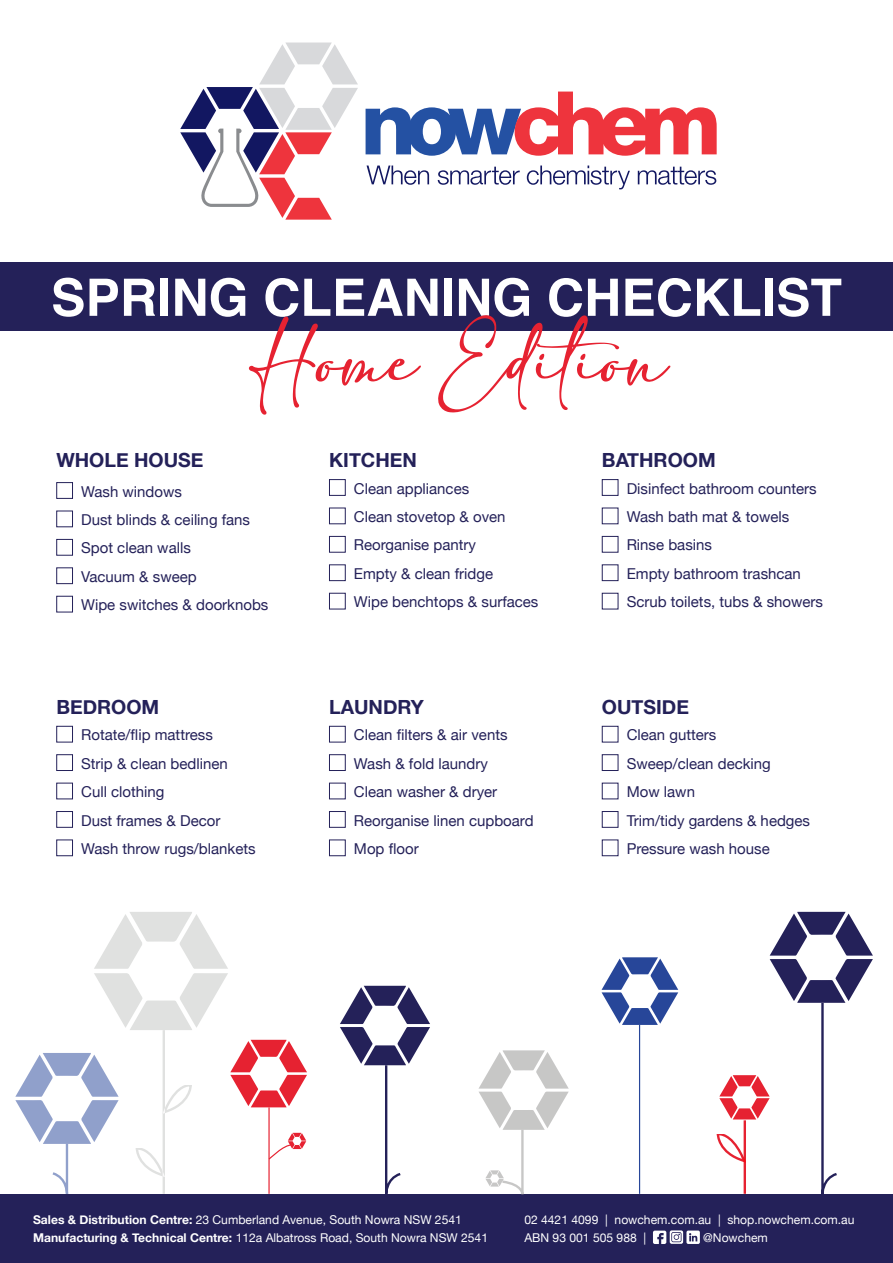
<style>
.page{position:relative;width:893px;height:1263px;background:#fff}
.page>*{position:absolute;margin:0;border:0;box-sizing:border-box;transform-origin:0 0}
.t1{font:53.4px "adelia";color:#e62231}
.t2{font:700 51.6px "Helvetica";color:#fff}
.t3{font:700 19.5px "Helvetica Neue";color:#242159}
.t4{font:15px/28.3px "Helvetica Neue";color:#242159}
.t5{font:12.15px/17.5px "Helvetica Neue";color:#fff}
.s1{font-weight:700}
</style>
<div class="page">
<div style="left:0;top:1194px;width:893px;height:69px;background:#242159"></div>
<svg style="left:367px;top:166px;width:62px;height:19px"></svg>
<svg style="left:438px;top:167px;width:82px;height:18px"></svg>
<svg style="left:527px;top:166px;width:103px;height:23px"></svg>
<svg style="left:638px;top:167px;width:78px;height:18px"></svg>
<svg style="left:366px;top:92px;width:351px;height:64px"></svg>
<svg style="left:180px;top:43px;width:178px;height:177px"></svg>
<div style="left:0;top:262px;width:893px;height:69px;background:#242159"></div>
<svg style="left:230px;top:1040px;width:77px;height:67px"></svg>
<svg style="left:94px;top:912px;width:134px;height:118px"></svg>
<svg style="left:15px;top:1053px;width:104px;height:141px"></svg>
<hr style="left:163px;top:1030px;width:2px;height:164px;background:#e0e1e0">
<svg style="left:162px;top:1085px;width:30px;height:30px"></svg>
<svg style="left:135px;top:1148px;width:30px;height:30px"></svg>
<hr style="left:268px;top:1107px;width:2px;height:87px;background:#e62231">
<svg style="left:268px;top:1133px;width:38px;height:27px"></svg>
<svg style="left:340px;top:986px;width:90px;height:208px"></svg>
<svg style="left:601px;top:957px;width:77px;height:68px"></svg>
<svg style="left:716px;top:912px;width:157px;height:282px"></svg>
<hr style="left:639px;top:1025px;width:1px;height:169px;background:#274699">
<svg style="left:478px;top:1050px;width:91px;height:145px"></svg>
<div style="left:56px;top:482px;width:17px;height:17px;border:1px solid #242159"></div>
<div style="left:56px;top:511px;width:17px;height:16px;border:1px solid #242159"></div>
<div style="left:56px;top:539px;width:17px;height:16px;border:1px solid #242159"></div>
<div style="left:56px;top:567px;width:17px;height:17px;border:1px solid #242159"></div>
<div style="left:56px;top:596px;width:17px;height:16px;border:1px solid #242159"></div>
<div style="left:329px;top:479px;width:17px;height:17px;border:1px solid #242159"></div>
<div style="left:329px;top:508px;width:17px;height:16px;border:1px solid #242159"></div>
<div style="left:329px;top:536px;width:17px;height:16px;border:1px solid #242159"></div>
<div style="left:329px;top:564px;width:17px;height:17px;border:1px solid #242159"></div>
<div style="left:329px;top:593px;width:17px;height:16px;border:1px solid #242159"></div>
<div style="left:602px;top:479px;width:16px;height:17px;border:1px solid #242159"></div>
<div style="left:602px;top:508px;width:16px;height:16px;border:1px solid #242159"></div>
<div style="left:602px;top:536px;width:16px;height:16px;border:1px solid #242159"></div>
<div style="left:602px;top:564px;width:16px;height:17px;border:1px solid #242159"></div>
<div style="left:602px;top:593px;width:16px;height:16px;border:1px solid #242159"></div>
<div style="left:56px;top:726px;width:17px;height:16px;border:1px solid #242159"></div>
<div style="left:56px;top:754px;width:17px;height:17px;border:1px solid #242159"></div>
<div style="left:56px;top:783px;width:17px;height:16px;border:1px solid #242159"></div>
<div style="left:56px;top:811px;width:17px;height:17px;border:1px solid #242159"></div>
<div style="left:56px;top:840px;width:17px;height:16px;border:1px solid #242159"></div>
<div style="left:329px;top:726px;width:17px;height:16px;border:1px solid #242159"></div>
<div style="left:329px;top:754px;width:17px;height:17px;border:1px solid #242159"></div>
<div style="left:329px;top:783px;width:17px;height:16px;border:1px solid #242159"></div>
<div style="left:329px;top:811px;width:17px;height:17px;border:1px solid #242159"></div>
<div style="left:329px;top:840px;width:17px;height:16px;border:1px solid #242159"></div>
<div style="left:602px;top:726px;width:16px;height:16px;border:1px solid #242159"></div>
<div style="left:602px;top:754px;width:16px;height:17px;border:1px solid #242159"></div>
<div style="left:602px;top:783px;width:16px;height:16px;border:1px solid #242159"></div>
<div style="left:602px;top:811px;width:16px;height:17px;border:1px solid #242159"></div>
<div style="left:602px;top:840px;width:16px;height:16px;border:1px solid #242159"></div>
<svg style="left:653px;top:1230px;width:47px;height:14px"></svg>
<h2 class="t2" style="left:51px;top:256px;width:792px">SPRING CLEANING CHECKLIST</h2>
<h1 class="t1" style="left:249px;top:333px;width:420px">Home Edition</h1>
<h3 class="t3" style="left:56px;top:445px;width:149px">WHOLE HOUSE</h3>
<p class="t4" style="left:81px;top:478px;width:189px">Wash windows<br>Dust blinds &amp; ceiling fans<br>Spot clean walls<br>Vacuum &amp; sweep<br>Wipe switches &amp; doorknobs</p>
<h3 class="t3" style="left:329px;top:445px;width:89px">KITCHEN</h3>
<p class="t4" style="left:354px;top:475px;width:186px">Clean appliances<br>Clean stovetop &amp; oven<br>Reorganise pantry<br>Empty &amp; clean fridge<br>Wipe benchtops &amp; surfaces</p>
<h3 class="t3" style="left:602px;top:445px;width:115px">BATHROOM</h3>
<p class="t4" style="left:627px;top:475px;width:198px">Disinfect bathroom counters<br>Wash bath mat &amp; towels<br>Rinse basins<br>Empty bathroom trashcan<br>Scrub toilets, tubs &amp; showers</p>
<h3 class="t3" style="left:56px;top:692px;width:104px">BEDROOM</h3>
<p class="t4" style="left:81px;top:722px;width:176px">Rotate/flip mattress<br>Strip &amp; clean bedlinen<br>Cull clothing<br>Dust frames &amp; Decor<br>Wash throw rugs/blankets</p>
<h3 class="t3" style="left:329px;top:692px;width:96px">LAUNDRY</h3>
<p class="t4" style="left:354px;top:722px;width:181px">Clean filters &amp; air vents<br>Wash &amp; fold laundry<br>Clean washer &amp; dryer<br>Reorganise linen cupboard<br>Mop floor</p>
<h3 class="t3" style="left:602px;top:692px;width:89px">OUTSIDE</h3>
<p class="t4" style="left:627px;top:722px;width:185px">Clean gutters<br>Sweep/clean decking<br>Mow lawn<br>Trim/tidy gardens &amp; hedges<br>Pressure wash house</p>
<p class="t5" style="left:33px;top:1212px;width:456px"><span class="s1">Sales &amp; Distribution Centre:</span> 23 Cumberland Avenue, South Nowra NSW 2541<br><span class="s1">Manufacturing &amp; Technical Centre:</span> 112a Albatross Road, South Nowra NSW 2541</p>
<p class="t5" style="left:524px;top:1212px;width:332px">02 4421 4099 | nowchem.com.au | shop.nowchem.com.au<br>ABN 93 001 505 988 |</p>
<p class="t5" style="left:703px;top:1229px;width:66px">@Nowchem</p>
</div>
